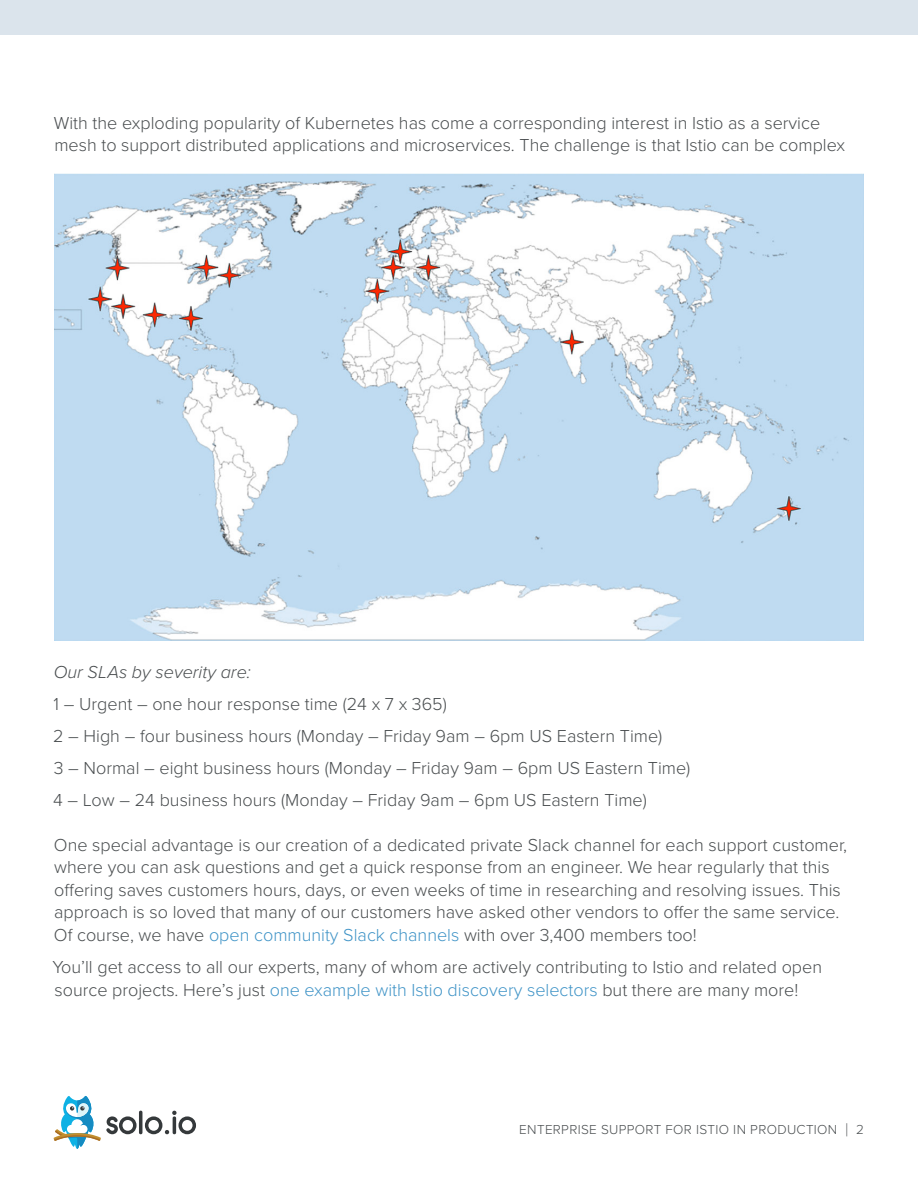
<style>
.page{position:relative;width:918px;height:1188px;background:#fff}
.page>*{position:absolute;margin:0;border:0;box-sizing:border-box;transform-origin:0 0}
.Body_Copy{font:300 18px/22.5px "Proxima Nova";color:#494d4f}
.Body_Copy-2{font:italic 300 18px "Proxima Nova";color:#494d4f}
.t1{font:300 13.5px "Proxima Nova";letter-spacing:.025em;color:#494d4f}
.s1{color:#4094c7}
.s2{font-size:18.6px}
</style>
<div class="page">
<img style="left:54px;top:174px;width:810px;height:467px">
<svg style="left:53px;top:1096px;width:143px;height:53px"></svg>
<div style="left:0;top:0;width:918px;height:35px;background:#dbe4ec"></div>
<p class="Body_Copy" style="left:54px;top:111px;width:793px">With the exploding popularity of Kubernetes has come a corresponding interest in Istio as a service mesh to support distributed applications and microservices. The challenge is that Istio can be complex</p>
<p class="Body_Copy-2" style="left:54px;top:658px;width:199px">Our SLAs by severity are:</p>
<p class="Body_Copy" style="left:54px;top:692px;width:395px">1 – Urgent – one hour response time (24 x 7 x 365)</p>
<p class="Body_Copy" style="left:53px;top:724px;width:611px">2 – High – four business hours (Monday – Friday 9am – 6pm US Eastern Time)</p>
<p class="Body_Copy" style="left:54px;top:756px;width:638px">3 – Normal – eight business hours (Monday – Friday 9am – 6pm US Eastern Time)</p>
<p class="Body_Copy" style="left:53px;top:788px;width:595px">4 – Low – 24 business hours (Monday – Friday 9am – 6pm US Eastern Time)</p>
<p class="Body_Copy" style="left:54px;top:833px;width:795px">One special advantage is our creation of a dedicated private Slack channel for each support customer, where you can ask questions and get a quick response from an engineer. We hear regularly that this offering saves customers hours, days, or even weeks of time in researching and resolving issues. This approach is so loved that many of our customers have asked other vendors to offer the same service.<br>Of course, we have <span class="s1">open community Slack channels</span> with over 3,400 members too!</p>
<p class="Body_Copy" style="left:52px;top:955px;width:771px">You’ll get access to all our experts, many of whom are actively contributing to Istio and related open source projects. Here’s just <span class="s1">one example with Istio discovery selectors</span> but there are many more!</p>
<p class="t1" style="left:519px;top:1119px;width:346px">ENTERPRISE SUPPORT FOR ISTIO IN PRODUCTION <span class="s2">|</span> 2</p>
</div>
